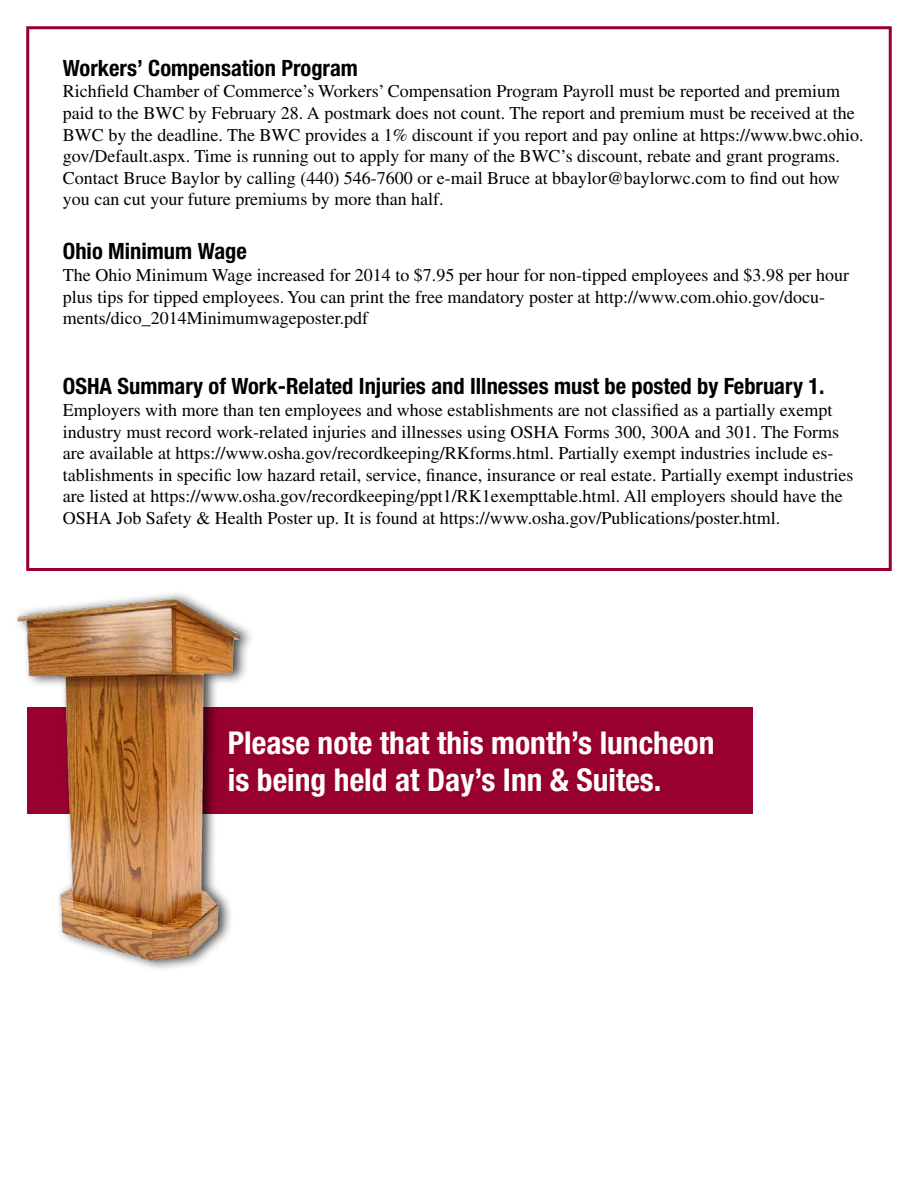
<style>
.page{position:relative;width:918px;height:1188px;background:#fff}
.page>*{position:absolute;margin:0;border:0;box-sizing:border-box;transform-origin:0 0}
.t1{font:700 condensed 31.5px/37.8px "Helvetica Neue";color:#fff}
.t2{font:700 condensed 22.5px "Helvetica Neue";color:#000}
.t3{font:18px/21.6px "Times";color:#000}
</style>
<div class="page">
<div style="left:28px;top:707px;width:725px;height:107px;background:#98002e"></div>
<div style="left:26px;top:26px;width:866px;height:545px;border:3px solid #98002e"></div>
<div style="left:13px;top:590px;width:242px;height:382px;background:#000;opacity:.75"></div>
<img style="left:16px;top:597px;width:226px;height:365px">
<p class="t2" style="left:63px;top:54px;width:297px">Workers’ Compensation Program</p>
<p class="t3" style="left:63px;top:80px;width:802px">Richfield Chamber of Commerce’s Workers’ Compensation Program Payroll must be reported and premium paid to the BWC by February 28. A postmark does not count. The report and premium must be received at the BWC by the deadline. The BWC provides a 1% discount if you report and pay online at https://www.bwc.ohio. gov/Default.aspx. Time is running out to apply for many of the BWC’s discount, rebate and grant programs.<br>Contact Bruce Baylor by calling (440) 546-7600 or e-mail Bruce at bbaylor@baylorwc.com to find out how you can cut your future premiums by more than half.</p>
<p class="t2" style="left:63px;top:238px;width:186px">Ohio Minimum Wage</p>
<p class="t3" style="left:63px;top:264px;width:788px">The Ohio Minimum Wage increased for 2014 to $7.95 per hour for non-tipped employees and $3.98 per hour plus tips for tipped employees. You can print the free mandatory poster at http://www.com.ohio.gov/docu&shy;ments/dico_2014Minimumwageposter.pdf</p>
<p class="t2" style="left:63px;top:373px;width:763px">OSHA Summary of Work-Related Injuries and Illnesses must be posted by February 1.</p>
<p class="t3" style="left:63px;top:399px;width:792px">Employers with more than ten employees and whose establishments are not classified as a partially exempt industry must record work-related injuries and illnesses using OSHA Forms 300, 300A and 301. The Forms are available at https://www.osha.gov/recordkeeping/RKforms.html. Partially exempt industries include es&shy;tablishments in specific low hazard retail, service, finance, insurance or real estate. Partially exempt industries are listed at https://www.osha.gov/recordkeeping/ppt1/RK1exempttable.html. All employers should have the OSHA Job Safety &amp; Health Poster up. It is found at https://www.osha.gov/Publications/poster.html.</p>
<h1 class="t1" style="left:228px;top:723px;width:488px">Please note that this month’s luncheon is being held at Day’s Inn &amp; Suites.</h1>
</div>
